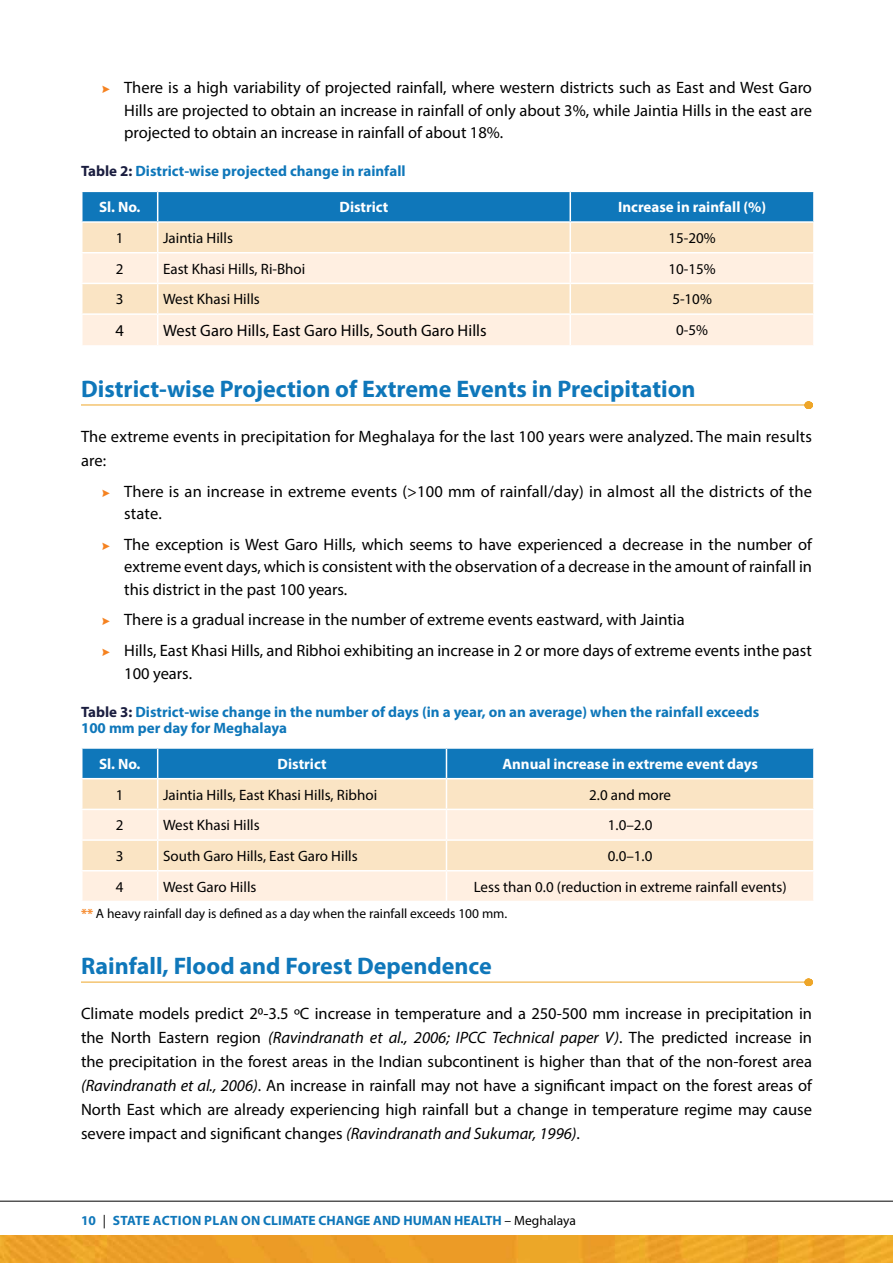
<style>
.page{position:relative;width:893px;height:1263px;background:#fff}
.page>*{position:absolute;margin:0;border:0;box-sizing:border-box;transform-origin:0 0}
.t1{font:700 24px "Myriad Pro";color:#0f77ba}
.t2{font:16.5px/24px "Myriad Pro";color:#000;text-align:justify}
.t3{font:15px "Myriad Pro";color:#000}
.t4{font:700 15px/16.5px "Myriad Pro";color:#0f77ba}
.t5{font:700 15px "Myriad Pro";color:#fff}
.t6{font:13.5px "Myriad Pro";color:#000}
.t7{font:700 13.5px "Myriad Pro";color:#0f77ba}
.s1{color:#1a1d3f}
.s2{font-weight:700;color:#f58220}
.s3{font-style:italic}
.s4{font-weight:400;color:#000}
</style>
<div class="page">
<img style="left:0;top:1236px;width:893px;height:27px">
<hr style="left:0;top:1201px;width:893px;height:1px;background:#000">
<hr style="left:81px;top:405px;width:731px;height:1px;background:#eea629">
<hr style="left:81px;top:982px;width:731px;height:1px;background:#eea629">
<svg style="left:82px;top:253px;width:731px;height:92px;background:#fdebd8"></svg>
<hr style="left:157px;top:253px;width:1px;height:30px;background:#fff">
<hr style="left:569px;top:253px;width:2px;height:30px;background:#fff">
<hr style="left:81px;top:283px;width:77px;height:1px;background:#fff">
<hr style="left:158px;top:283px;width:412px;height:1px;background:#fff">
<svg style="left:157px;top:284px;width:1px;height:29px"></svg>
<hr style="left:570px;top:283px;width:245px;height:1px;background:#fff">
<hr style="left:569px;top:284px;width:2px;height:29px;background:#fff">
<hr style="left:81px;top:313px;width:77px;height:2px;background:#fff">
<hr style="left:158px;top:313px;width:412px;height:2px;background:#fff">
<hr style="left:157px;top:315px;width:1px;height:30px;background:#fff">
<hr style="left:570px;top:313px;width:245px;height:2px;background:#fff">
<hr style="left:569px;top:315px;width:2px;height:30px;background:#fff">
<svg style="left:81px;top:191px;width:733px;height:61px;background:#8ab1c2"></svg>
<hr style="left:569px;top:192px;width:2px;height:29px;background:#fff">
<svg style="left:82px;top:779px;width:731px;height:30px;background:#fae4c5"></svg>
<svg style="left:82px;top:810px;width:731px;height:91px;background:#fdebd7"></svg>
<hr style="left:157px;top:779px;width:1px;height:30px;background:#fff">
<hr style="left:446px;top:779px;width:1px;height:30px;background:#fff">
<hr style="left:81px;top:839px;width:77px;height:2px;background:#fff">
<hr style="left:158px;top:839px;width:288px;height:2px;background:#fff">
<svg style="left:157px;top:810px;width:1px;height:60px"></svg>
<hr style="left:446px;top:839px;width:369px;height:2px;background:#fff">
<svg style="left:446px;top:810px;width:1px;height:60px"></svg>
<hr style="left:81px;top:870px;width:77px;height:1px;background:#fff">
<hr style="left:158px;top:870px;width:288px;height:1px;background:#fff">
<hr style="left:157px;top:871px;width:1px;height:30px;background:#fff">
<hr style="left:446px;top:870px;width:369px;height:1px;background:#fff">
<hr style="left:446px;top:871px;width:1px;height:30px;background:#fff">
<svg style="left:81px;top:748px;width:733px;height:31px;background:#1e7fbe"></svg>
<p class="t2" style="left:124px;top:76px;width:689px;line-height:22.5px">There is a high variability of projected rainfall, where western districts such as East and West Garo Hills are projected to obtain an increase in rainfall of only about 3%, while Jaintia Hills in the east are projected to obtain an increase in rainfall of about 18%.</p>
<p class="t4" style="left:81px;top:163px;width:326px"><span class="s1">Table 2:</span> District-wise projected change in rainfall</p>
<p class="t5" style="left:99px;top:197px;width:43px">Sl. No.</p>
<p class="t5" style="left:339px;top:197px;width:50px">District</p>
<p class="t5" style="left:618px;top:197px;width:149px">Increase in rainfall (%)</p>
<p class="t3" style="left:116px;top:229px;width:9px">1</p>
<p class="t3" style="left:163px;top:229px;width:71px">Jaintia Hills</p>
<p class="t3" style="left:668px;top:229px;width:49px">15-20%</p>
<p class="t3" style="left:116px;top:259px;width:9px">2</p>
<p class="t3" style="left:163px;top:259px;width:144px">East Khasi Hills, Ri-Bhoi</p>
<p class="t3" style="left:668px;top:259px;width:49px">10-15%</p>
<p class="t3" style="left:116px;top:290px;width:9px">3</p>
<p class="t3" style="left:163px;top:290px;width:98px">West Khasi Hills</p>
<p class="t3" style="left:672px;top:290px;width:41px">5-10%</p>
<p class="t2" style="left:115px;top:318px;width:10px">4</p>
<p class="t2" style="left:163px;top:318px;width:325px">West Garo Hills, East Garo Hills, South Garo Hills</p>
<p class="t3" style="left:676px;top:321px;width:33px">0-5%</p>
<h1 class="t1" style="left:81px;top:373px;width:616px">District-wise Projection of Extreme Events in Precipitation</h1>
<p class="t2" style="left:81px;top:424px;width:732px">The extreme events in precipitation for Meghalaya for the last 100 years were analyzed. The main results are:</p>
<p class="t2" style="left:124px;top:480px;width:689px;line-height:22.5px">There is an increase in extreme events (&gt;100 mm of rainfall/day) in almost all the districts of the state.</p>
<p class="t2" style="left:124px;top:533px;width:689px;line-height:22.5px">The exception is West Garo Hills, which seems to have experienced a decrease in the number of extreme event days, which is consistent with the observation of a decrease in the amount of rainfall in this district in the past 100 years.</p>
<p class="t2" style="left:124px;top:604px;width:689px;line-height:30.6px">There is a gradual increase in the number of extreme events eastward, with Jaintia<br>Hills, East Khasi Hills, and Ribhoi exhibiting an increase in 2 or more days of extreme events inthe past</p>
<p class="t2" style="left:124px;top:661px;width:69px">100 years.</p>
<p class="t4" style="left:81px;top:703px;width:680px"><span class="s1">Table 3:</span> District-wise change in the number of days (in a year, on an average) when the rainfall exceeds<br>100 mm per day for Meghalaya</p>
<p class="t5" style="left:99px;top:754px;width:43px">Sl. No.</p>
<p class="t5" style="left:278px;top:754px;width:50px">District</p>
<p class="t5" style="left:502px;top:754px;width:257px">Annual increase in extreme event days</p>
<p class="t3" style="left:116px;top:785px;width:9px">1</p>
<p class="t3" style="left:163px;top:785px;width:216px">Jaintia Hills, East Khasi Hills, Ribhoi</p>
<p class="t3" style="left:589px;top:785px;width:83px">2.0 and more</p>
<p class="t3" style="left:116px;top:816px;width:9px">2</p>
<p class="t3" style="left:163px;top:816px;width:98px">West Khasi Hills</p>
<p class="t3" style="left:608px;top:816px;width:46px">1.0–2.0</p>
<p class="t3" style="left:116px;top:847px;width:9px">3</p>
<p class="t3" style="left:163px;top:847px;width:196px">South Garo Hills, East Garo Hills</p>
<p class="t3" style="left:608px;top:847px;width:46px">0.0–1.0</p>
<p class="t3" style="left:116px;top:877px;width:9px">4</p>
<p class="t3" style="left:163px;top:877px;width:95px">West Garo Hills</p>
<p class="t3" style="left:474px;top:877px;width:314px">Less than 0.0 (reduction in extreme rainfall events)</p>
<p class="t6" style="left:81px;top:905px;width:428px"><span class="s2">**</span> A heavy rainfall day is defined as a day when the rainfall exceeds 100 mm.</p>
<h1 class="t1" style="left:81px;top:950px;width:412px">Rainfall, Flood and Forest Dependence</h1>
<p class="t2" style="left:81px;top:1001px;width:732px">Climate models predict 20-3.5 oC increase in temperature and a 250-500 mm increase in precipitation in the North Eastern region <span class="s3">(Ravindranath et al., 2006; IPCC Technical paper V)</span>. The predicted increase in the precipitation in the forest areas in the Indian subcontinent is higher than that of the non-forest area <span class="s3">(Ravindranath et al., 2006)</span>. An increase in rainfall may not have a significant impact on the forest areas of North East which are already experiencing high rainfall but a change in temperature regime may cause severe impact and significant changes <span class="s3">(Ravindranath and Sukumar, 1996)</span>.</p>
<p class="t7" style="left:81px;top:1211px;width:496px">10 <span class="s4">|</span> State Action Plan on CLIMATE CHANGE AND HUMAN HEALTH <span class="s4">– Meghalaya</span></p>
</div>
